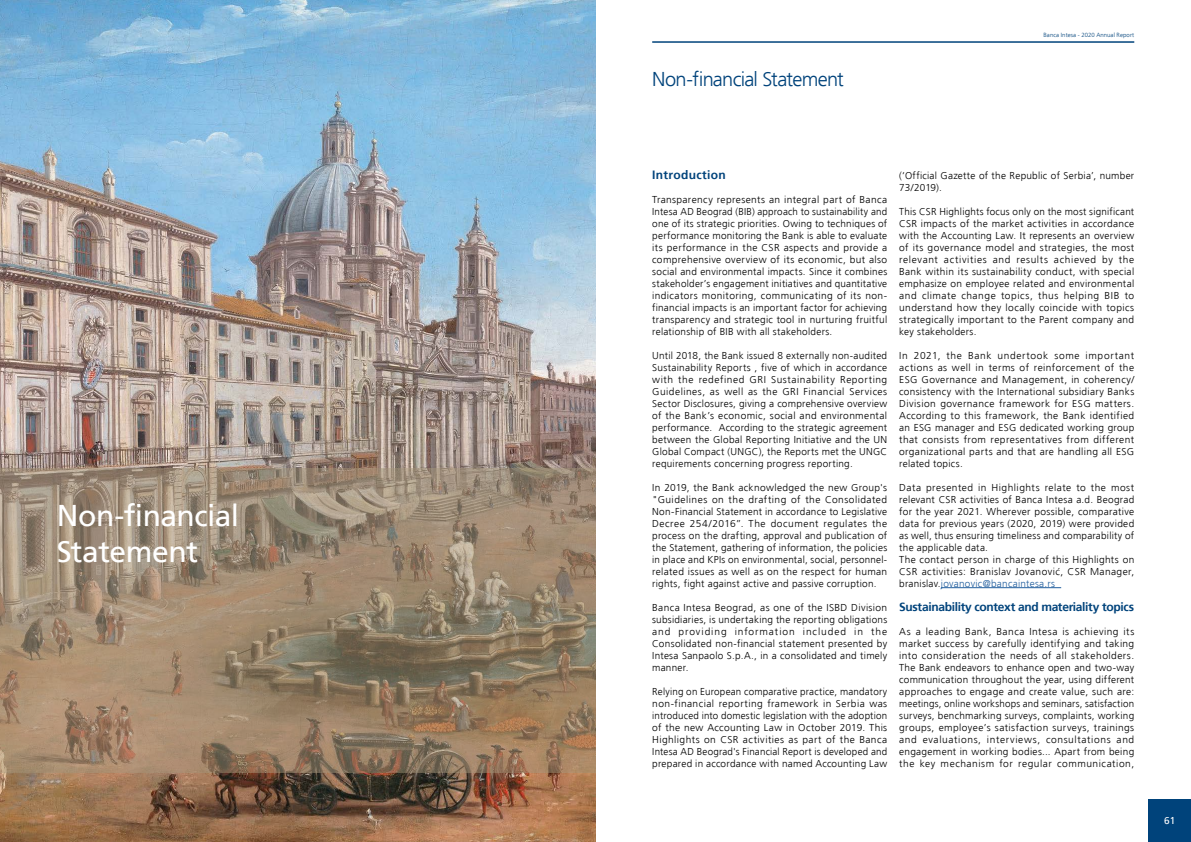
<style>
.page{position:relative;width:1191px;height:842px;background:#fff}
.page>*{position:absolute;margin:0;border:0;box-sizing:border-box;transform-origin:0 0}
.t1{font:30px/36px "Frutiger 55 CE Roman";letter-spacing:-.015em;color:#fff}
.t2{font:20px "Frutiger 45 CE Light";letter-spacing:-.035em;color:#00437b}
.t3{font:12px "Frutiger 65 CE Bold";letter-spacing:-.025em;color:#00437b}
.t4{font:12px "Frutiger 65 CE Bold";letter-spacing:.025em;color:#00437b}
.t5{font:10px/12px "Frutiger 45 CE Light";letter-spacing:.03em;color:#000;text-align:justify}
.t6{font:10px "Frutiger 55 CE Roman";color:#fff}
.t7{font:6px "Frutiger 45 CE Light";letter-spacing:.015em;color:#00437b}
.s1{color:#215e9e}
</style>
<div class="page">
<hr style="left:652px;top:41px;width:482px;height:2px;background:#00437b">
<div style="left:1148px;top:799px;width:43px;height:43px;background:#00437b"></div>
<img style="left:0;top:0;width:595px;height:842px">
<svg style="left:0;top:469px;width:595px;height:304px"></svg>
<hr style="left:941px;top:587px;width:120px;height:1px;background:#215e9e">
<h1 class="t1" style="left:57px;top:497px;width:184px">Non-financial<br>Statement</h1>
<h2 class="t2" style="left:652px;top:68px;width:193px">Non-financial Statement</h2>
<p class="t7" style="left:1043px;top:32px;width:92px">Banca Intesa - 2020 Annual Report</p>
<p class="t4" style="left:652px;top:168px;width:75px">Introduction</p>
<p class="t5" style="left:652px;top:194px;width:236px">Transparency represents an integral part of Banca Intesa AD Beograd (BIB) approach to sustainability and one of its strategic priorities. Owing to techniques of performance monitoring the Bank is able to evaluate its performance in the CSR aspects and provide a comprehensive overview of its economic, but also social and environmental impacts. Since it combines stakeholder’s engagement initiatives and quantitative indicators monitoring, communicating of its non&shy;financial impacts is an important factor for achieving transparency and strategic tool in nurturing fruitful relationship of BIB with all stakeholders.</p>
<p class="t5" style="left:652px;top:350px;width:236px">Until 2018, the Bank issued 8 externally non-audited Sustainability Reports , five of which in accordance with the redefined GRI Sustainability Reporting Guidelines, as well as the GRI Financial Services Sector Disclosures, giving a comprehensive overview of the Bank’s economic, social and environmental performance. According to the strategic agreement between the Global Reporting Initiative and the UN Global Compact (UNGC), the Reports met the UNGC requirements concerning progress reporting.</p>
<p class="t5" style="left:652px;top:482px;width:236px">In 2019, the Bank acknowledged the new Group's "Guidelines on the drafting of the Consolidated Non-Financial Statement in accordance to Legislative Decree 254/2016”. The document regulates the process on the drafting, approval and publication of the Statement, gathering of information, the policies in place and KPIs on environmental, social, personnel&shy;related issues as well as on the respect for human rights, fight against active and passive corruption.</p>
<p class="t5" style="left:652px;top:602px;width:236px">Banca Intesa Beograd, as one of the ISBD Division subsidiaries, is undertaking the reporting obligations and providing information included in the Consolidated non-financial statement presented by Intesa Sanpaolo S.p.A., in a consolidated and timely manner.</p>
<p class="t5" style="left:652px;top:686px;width:236px">Relying on European comparative practice, mandatory non-financial reporting framework in Serbia was introduced into domestic legislation with the adoption of the new Accounting Law in October 2019. This Highlights on CSR activities as part of the Banca Intesa AD Beograd's Financial Report is developed and prepared in accordance with named Accounting Law</p>
<p class="t5" style="left:899px;top:170px;width:236px">(‘Official Gazette of the Republic of Serbia’, number<br>73/2019).</p>
<p class="t5" style="left:899px;top:206px;width:236px">This CSR Highlights focus only on the most significant CSR impacts of the market activities in accordance with the Accounting Law. It represents an overview of its governance model and strategies, the most relevant activities and results achieved by the Bank within its sustainability conduct, with special emphasize on employee related and environmental and climate change topics, thus helping BIB to understand how they locally coincide with topics strategically important to the Parent company and key stakeholders.</p>
<p class="t5" style="left:899px;top:350px;width:236px">In 2021, the Bank undertook some important actions as well in terms of reinforcement of the ESG Governance and Management, in coherency/ consistency with the International subsidiary Banks Division governance framework for ESG matters.<br>According to this framework, the Bank identified an ESG manager and ESG dedicated working group that consists from representatives from different organizational parts and that are handling all ESG related topics.</p>
<p class="t5" style="left:899px;top:482px;width:236px;text-align:left">Data presented in Highlights relate to the most relevant CSR activities of Banca Intesa a.d. Beograd for the year 2021. Wherever possible, comparative data for previous years (2020, 2019) were provided as well, thus ensuring timeliness and comparability of the applicable data.<br>The contact person in charge of this Highlights on CSR activities: Branislav Jovanović, CSR Manager, branislav.<span class="s1">jovanovic@bancaintesa.rs</span></p>
<p class="t3" style="left:899px;top:600px;width:236px">Sustainability context and materiality topics</p>
<p class="t5" style="left:899px;top:626px;width:236px">As a leading Bank, Banca Intesa is achieving its market success by carefully identifying and taking into consideration the needs of all stakeholders.<br>The Bank endeavors to enhance open and two-way communication throughout the year, using different approaches to engage and create value, such are: meetings, online workshops and seminars, satisfaction surveys, benchmarking surveys, complaints, working groups, employee’s satisfaction surveys, trainings and evaluations, interviews, consultations and engagement in working bodies... Apart from being the key mechanism for regular communication,</p>
<p class="t6" style="left:1164px;top:815px;width:13px">61</p>
</div>
